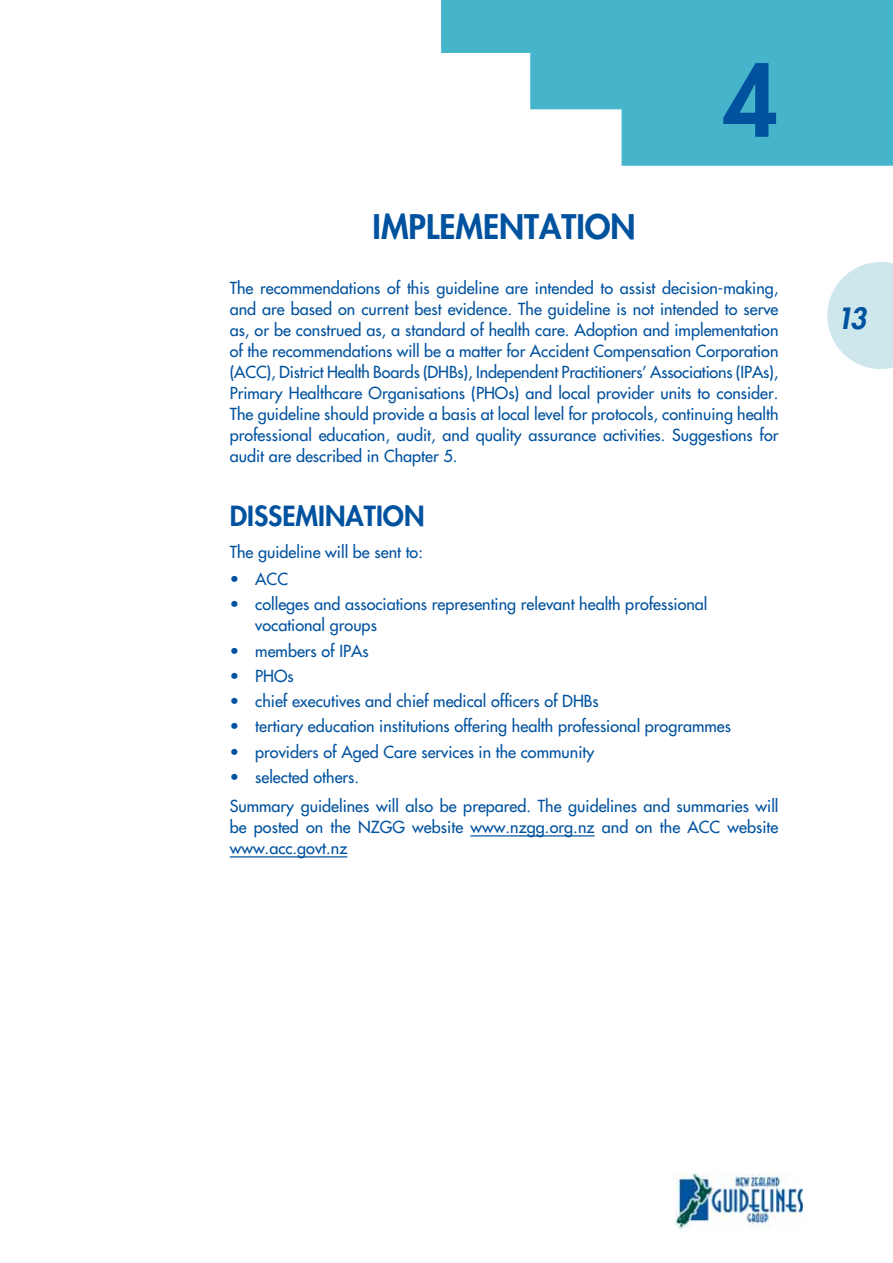
<style>
.page{position:relative;width:893px;height:1263px;background:#fff}
.page>*{position:absolute;margin:0;border:0;box-sizing:border-box;transform-origin:0 0}
.t1{font:800 96px "Futura Maori";color:#00529f}
.t2{font:800 33px "Futura Maori";color:#00529f}
.t3{font:italic 800 28.5px "Futura Maori";color:#00529f}
.t4{font:800 27px "Futura Maori";color:#00529f}
.t5{font:16.2px/21px "Futura GG Maori";color:#00529f}
</style>
<div class="page">
<img style="left:675px;top:1174px;width:127px;height:56px">
<svg style="left:441px;top:0;width:451px;height:166px;fill:#46b4ca"></svg>
<hr style="left:470px;top:835px;width:124px;height:2px;background:#00529f">
<hr style="left:230px;top:856px;width:117px;height:2px;background:#00529f">
<svg style="left:827px;top:262px;width:65px;height:107px"></svg>
<h2 class="t2" style="left:372px;top:208px;width:264px">IMPLEMENTATION</h2>
<h1 class="t1" style="left:723px;top:46px;width:57px">4</h1>
<p class="t5" style="left:230px;top:280px;width:550px;text-align:justify">The recommendations of this guideline are intended to assist decision-making, and are based on current best evidence. The guideline is not intended to serve as, or be construed as, a standard of health care. Adoption and implementation of the recommendations will be a matter for Accident Compensation Corporation (ACC), District Health Boards (DHBs), Independent Practitioners’ Associations (IPAs), Primary Healthcare Organisations (PHOs) and local provider units to consider.<br>The guideline should provide a basis at local level for protocols, continuing health professional education, audit, and quality assurance activities. Suggestions for audit are described in Chapter 5.</p>
<h3 class="t4" style="left:230px;top:501px;width:196px">DISSEMINATION</h3>
<p class="t5" style="left:230px;top:543px;width:195px">The guideline will be sent to:</p>
<p class="t5" style="left:230px;top:571px;width:60px">• ACC</p>
<p class="t5" style="left:255px;top:596px;width:454px;text-indent:-26px">• colleges and associations representing relevant health professional vocational groups</p>
<p class="t5" style="left:230px;top:642px;width:141px">• members of IPAs</p>
<p class="t5" style="left:230px;top:668px;width:66px">• PHOs</p>
<p class="t5" style="left:230px;top:693px;width:370px">• chief executives and chief medical officers of DHBs</p>
<p class="t5" style="left:230px;top:718px;width:503px">• tertiary education institutions offering health professional programmes</p>
<p class="t5" style="left:230px;top:743px;width:366px">• providers of Aged Care services in the community</p>
<p class="t5" style="left:230px;top:764px;width:550px;line-height:29.5px">• selected others.<br>Summary guidelines will also be prepared. The guidelines and summaries will</p>
<p class="t5" style="left:230px;top:819px;width:550px">be posted on the NZGG website www.nzgg.org.nz and on the ACC website www.acc.govt.nz</p>
<h3 class="t3" style="left:836px;top:302px;width:32px">13</h3>
</div>
